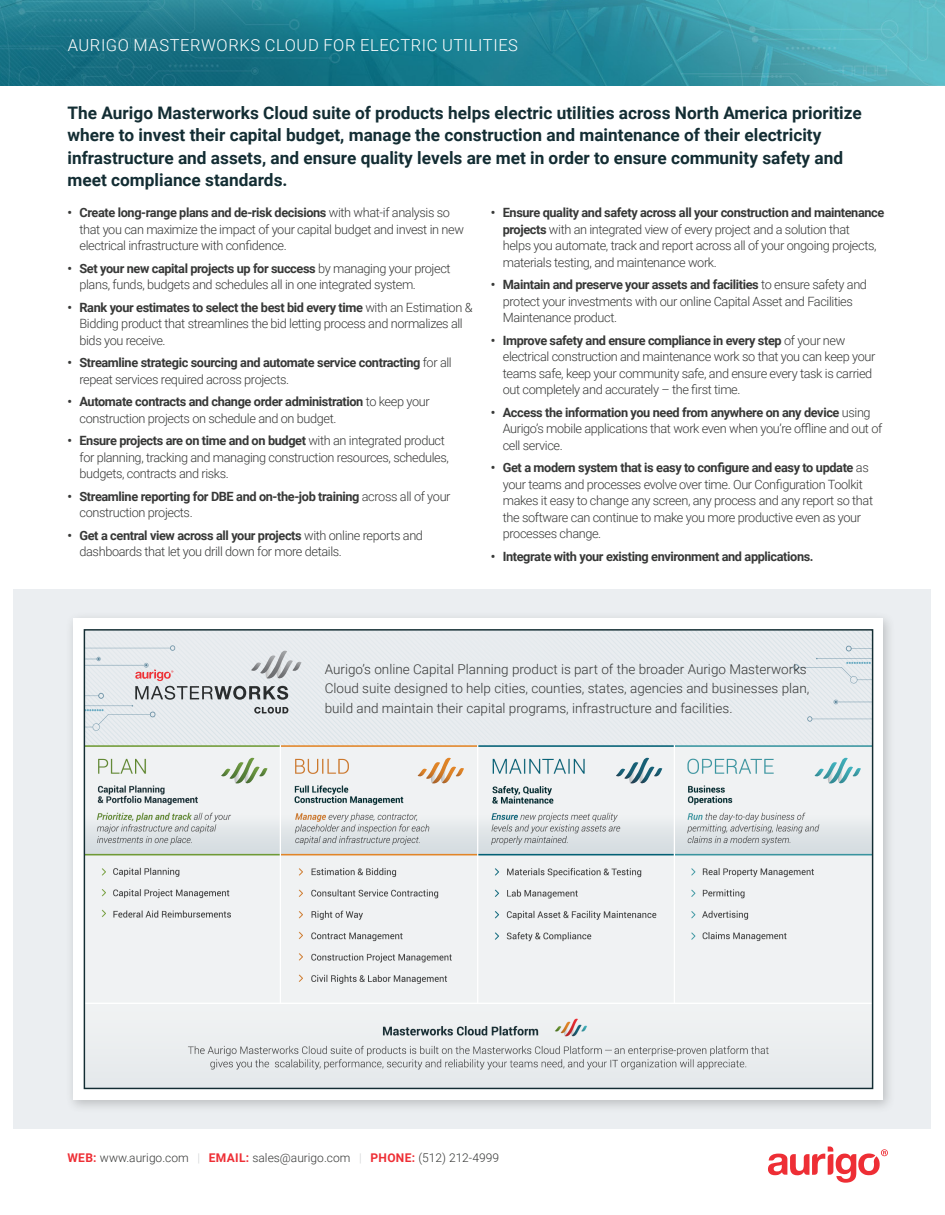
<style>
.page{position:relative;width:945px;height:1215px;background:#fff}
.page>*{position:absolute;margin:0;border:0;box-sizing:border-box;transform-origin:0 0}
.Subheading{font:700 17.25px/22.5px "Roboto";color:#132d33}
.HeaderTitle{font:300 16.5px "Roboto";letter-spacing:.035em;color:#fff}
.ProductDescr{font:300 13.5px/19.5px "Roboto";color:#373837}
.t1{font:300 12.75px/16.5px "Roboto";letter-spacing:-.03em;color:#373837}
.t2{font:700 12.75px/16.5px "Roboto";letter-spacing:-.03em;color:#373837}
.t3{font:300 12px "Roboto";color:#373837}
.s1{font-weight:700}
.s2{font-weight:300}
.s3{font-weight:700;color:#ee2e35}
.s4{color:#d1d2d4}
</style>
<div class="page">
<div style="left:14px;top:590px;width:918px;height:540px;background:#ebeef1"></div>
<img style="left:0;top:0;width:945px;height:86px">
<svg style="left:768px;top:1147px;width:120px;height:36px"></svg>
<div style="left:65px;top:611px;width:830px;height:503px;background:#373837;opacity:.25"></div>
<svg style="left:74px;top:619px;width:810px;height:481px;background:#e1e4e5"></svg>
<img style="left:86px;top:631px;width:785px;height:456px">
<svg style="left:254px;top:707px;width:34px;height:7px"></svg>
<svg style="left:135px;top:651px;width:167px;height:49px"></svg>
<svg style="left:616px;top:758px;width:46px;height:26px"></svg>
<svg style="left:814px;top:758px;width:47px;height:26px"></svg>
<svg style="left:418px;top:758px;width:46px;height:26px"></svg>
<svg style="left:221px;top:758px;width:47px;height:26px"></svg>
<p class="HeaderTitle" style="left:68px;top:34px;width:452px">AURIGO MASTERWORKS CLOUD FOR ELECTRIC UTILITIES</p>
<p class="Subheading" style="left:68px;top:101px;width:796px">The Aurigo Masterworks Cloud suite of products helps electric utilities across North America prioritize where to invest their capital budget, manage the construction and maintenance of their electricity infrastructure and assets, and ensure quality levels are met in order to ensure community safety and meet compliance standards.</p>
<p class="t1" style="left:80px;top:204px;width:386px;text-indent:-12px"><span class="s1">• Create long-range plans and de-risk decisions</span> with what-if analysis so that you can maximize the impact of your capital budget and invest in new electrical infrastructure with confidence.</p>
<p class="t1" style="left:80px;top:260px;width:373px;text-indent:-12px"><span class="s1">• Set your new capital projects up for success</span> by managing your project plans, funds, budgets and schedules all in one integrated system.</p>
<p class="t1" style="left:80px;top:299px;width:395px;text-indent:-12px"><span class="s1">• Rank your estimates to select the best bid every time</span> with an Estimation &amp;<br>Bidding product that streamlines the bid letting process and normalizes all bids you receive.</p>
<p class="t2" style="left:80px;top:354px;width:374px;text-indent:-12px">• Streamline strategic sourcing and automate service contracting <span class="s2">for all repeat services required across projects.</span></p>
<p class="t1" style="left:80px;top:393px;width:352px;text-indent:-12px"><span class="s1">• Automate contracts and change order administration</span> to keep your construction projects on schedule and on budget.</p>
<p class="t1" style="left:80px;top:432px;width:371px;text-indent:-12px"><span class="s1">• Ensure projects are on time and on budget</span> with an integrated product for planning, tracking and managing construction resources, schedules, budgets, contracts and risks.</p>
<p class="t2" style="left:80px;top:488px;width:373px;text-indent:-12px">• Streamline reporting for DBE and on-the-job training <span class="s2">across all of your construction projects.</span></p>
<p class="t1" style="left:80px;top:527px;width:345px;text-indent:-12px"><span class="s1">• Get a central view across all your projects</span> with online reports and dashboards that let you drill down for more details.</p>
<p class="t1" style="left:503px;top:204px;width:383px;text-indent:-12px"><span class="s1">• Ensure quality and safety across all your construction and maintenance projects</span> with an integrated view of every project and a solution that<br>helps you automate, track and report across all of your ongoing projects, materials testing, and maintenance work.</p>
<p class="t1" style="left:503px;top:276px;width:366px;text-indent:-12px"><span class="s1">• Maintain and preserve your assets and facilities</span> to ensure safety and protect your investments with our online Capital Asset and Facilities<br>Maintenance product.</p>
<p class="t1" style="left:503px;top:332px;width:374px;text-indent:-12px"><span class="s1">• Improve safety and ensure compliance in every step</span> of your new electrical construction and maintenance work so that you can keep your teams safe, keep your community safe, and ensure every task is carried out completely and accurately – the first time.</p>
<p class="t1" style="left:503px;top:404px;width:381px;text-indent:-12px"><span class="s1">• Access the information you need from anywhere on any device</span> using<br>Aurigo’s mobile applications that work even when you’re offline and out of cell service.</p>
<p class="t1" style="left:503px;top:459px;width:372px;text-indent:-12px"><span class="s1">• Get a modern system that is easy to configure and easy to update</span> as your teams and processes evolve over time. Our Configuration Toolkit makes it easy to change any screen, any process and any report so that the software can continue to make you more productive even as your processes change.</p>
<p class="t2" style="left:491px;top:548px;width:324px">• Integrate with your existing environment and applications.</p>
<p class="ProductDescr" style="left:325px;top:658px;width:486px">Aurigo’s online Capital Planning product is part of the broader Aurigo Masterworks<br>Cloud suite designed to help cities, counties, states, agencies and businesses plan, build and maintain their capital programs, infrastructure and facilities.</p>
<p class="t3" style="left:68px;top:1150px;width:433px"><span class="s3">WEB:</span> www.aurigo.com <span class="s4">|</span> <span class="s3">EMAIL:</span> sales@aurigo.com <span class="s4">|</span> <span class="s3">PHONE:</span> (512) 212-4999</p>
</div>
